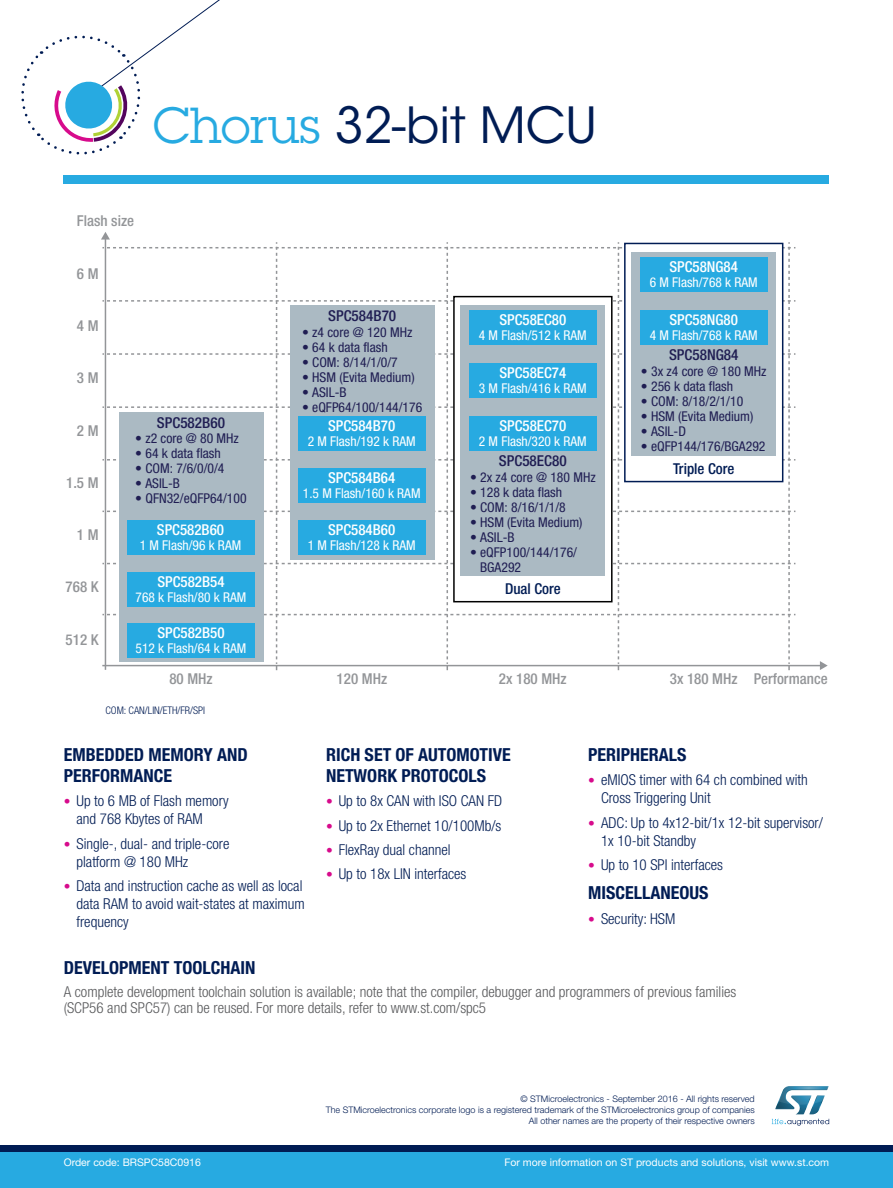
<style>
.page{position:relative;width:893px;height:1188px;background:#fff}
.page>*{position:absolute;margin:0;border:0;box-sizing:border-box;transform-origin:0 0}
.t1{font:49.5px "ITC Avant Garde Std";color:#001c54}
.t2{font:700 condensed 18px/21px "Helvetica Neue LT Std";color:#001c54}
.t3{font:300 condensed 15px/18px "Helvetica Neue LT Std";color:#001c54}
.t4{font:300 condensed 15px/16.5px "Helvetica Neue LT Std";color:#58595b}
.t5{font:500 condensed 15px "Helvetica Neue";color:#fff}
.t6{font:500 condensed 15px "Helvetica Neue LT Std";color:#939598}
.t7{font:500 condensed 15px "Helvetica Neue";color:#201e53}
.t8{font:500 condensed 15px "Helvetica Neue LT Std";color:#001c54}
.t9{font:condensed 13.5px/15px "Helvetica Neue";color:#201e53}
.t10{font:condensed 13.5px "Helvetica Neue";color:#fff}
.t11{font:10.5px "Helvetica Neue LT Std";color:#fff}
.t12{font:300 condensed 10.5px "Helvetica Neue";color:#001c54}
.t13{font:300 9px/11.2px "Helvetica Neue LT Std";color:#001c54;text-align:right}
.s1{font-family:"Lubalin Graph Std";color:#27aae1}
.s2{font-size:13.5px;color:#d70b8c}
</style>
<div class="page">
<div style="left:0;top:1145px;width:893px;height:43px;background:#27aae1"></div>
<div style="left:0;top:1145px;width:893px;height:7px;background:#001c54"></div>
<svg style="left:772px;top:1086px;width:57px;height:40px"></svg>
<svg style="left:21px;top:0;width:199px;height:155px"></svg>
<div style="left:64px;top:175px;width:765px;height:9px;background:#27aae1"></div>
<hr style="left:102px;top:665px;width:719px;height:1px;background:#939598">
<svg style="left:820px;top:661px;width:8px;height:9px"></svg>
<svg style="left:101px;top:232px;width:694px;height:438px"></svg>
<div style="left:119px;top:412px;width:144px;height:249px;background:#abbac3"></div>
<div style="left:127px;top:623px;width:128px;height:34px;background:#27aae1"></div>
<div style="left:127px;top:572px;width:128px;height:34px;background:#27aae1"></div>
<div style="left:127px;top:521px;width:127px;height:34px;background:#27aae1"></div>
<div style="left:625px;top:243px;width:158px;height:239px;background:#fff"></div>
<div style="left:624px;top:243px;width:159px;height:239px;border:2px solid #001c54"></div>
<div style="left:631px;top:252px;width:145px;height:204px;background:#abbac3"></div>
<div style="left:290px;top:305px;width:144px;height:255px;background:#abbac3"></div>
<div style="left:298px;top:521px;width:127px;height:34px;background:#27aae1"></div>
<div style="left:298px;top:469px;width:127px;height:34px;background:#27aae1"></div>
<div style="left:640px;top:257px;width:127px;height:34px;background:#27aae1"></div>
<div style="left:298px;top:416px;width:127px;height:34px;background:#27aae1"></div>
<div style="left:640px;top:310px;width:127px;height:34px;background:#27aae1"></div>
<div style="left:454px;top:297px;width:158px;height:305px;background:#fff"></div>
<div style="left:453px;top:296px;width:160px;height:306px;border:2px solid #000"></div>
<div style="left:461px;top:305px;width:144px;height:271px;background:#abbac3"></div>
<div style="left:469px;top:416px;width:128px;height:34px;background:#27aae1"></div>
<div style="left:469px;top:364px;width:128px;height:34px;background:#27aae1"></div>
<div style="left:469px;top:310px;width:128px;height:34px;background:#27aae1"></div>
<h1 class="t1" style="left:153px;top:95px;width:445px"><span class="s1">Chorus</span> 32-bit MCU</h1>
<p class="t6" style="left:77px;top:212px;width:59px">Flash size</p>
<p class="t6" style="left:77px;top:265px;width:23px">6 M</p>
<p class="t6" style="left:77px;top:317px;width:23px">4 M</p>
<p class="t6" style="left:77px;top:369px;width:23px">3 M</p>
<p class="t7" style="left:328px;top:307px;width:70px">SPC584B70</p>
<p class="t9" style="left:302px;top:325px;width:112px">• z4 core @ 120 MHz</p>
<p class="t9" style="left:302px;top:340px;width:87px">• 64 k data flash</p>
<p class="t9" style="left:302px;top:355px;width:97px">• COM: 8/14/1/0/7</p>
<p class="t9" style="left:302px;top:370px;width:114px">• HSM (Evita Medium)</p>
<p class="t9" style="left:302px;top:385px;width:46px">• ASIL-B</p>
<p class="t9" style="left:302px;top:400px;width:122px">• eQFP64/100/144/176</p>
<p class="t5" style="left:499px;top:311px;width:68px">SPC58EC80</p>
<p class="t10" style="left:479px;top:327px;width:109px">4 M Flash/512 k RAM</p>
<p class="t5" style="left:499px;top:364px;width:68px">SPC58EC74</p>
<p class="t10" style="left:479px;top:381px;width:109px">3 M Flash/416 k RAM</p>
<p class="t6" style="left:77px;top:421px;width:23px">2 M</p>
<p class="t6" style="left:66px;top:474px;width:34px">1.5 M</p>
<p class="t6" style="left:77px;top:526px;width:23px">1 M</p>
<p class="t7" style="left:157px;top:413px;width:70px">SPC582B60</p>
<p class="t9" style="left:135px;top:431px;width:105px">• z2 core @ 80 MHz</p>
<p class="t9" style="left:135px;top:446px;width:87px">• 64 k data flash</p>
<p class="t9" style="left:135px;top:461px;width:91px">• COM: 7/6/0/0/4</p>
<p class="t9" style="left:135px;top:476px;width:46px">• ASIL-B</p>
<p class="t9" style="left:135px;top:491px;width:113px">• QFN32/eQFP64/100</p>
<p class="t5" style="left:157px;top:521px;width:69px">SPC582B60</p>
<p class="t10" style="left:140px;top:538px;width:103px">1 M Flash/96 k RAM</p>
<p class="t5" style="left:328px;top:417px;width:69px">SPC584B70</p>
<p class="t10" style="left:308px;top:433px;width:109px">2 M Flash/192 k RAM</p>
<p class="t5" style="left:328px;top:469px;width:69px">SPC584B64</p>
<p class="t10" style="left:303px;top:485px;width:119px">1.5 M Flash/160 k RAM</p>
<p class="t5" style="left:328px;top:521px;width:69px">SPC584B60</p>
<p class="t10" style="left:308px;top:538px;width:109px">1 M Flash/128 k RAM</p>
<p class="t5" style="left:499px;top:417px;width:68px">SPC58EC70</p>
<p class="t10" style="left:479px;top:433px;width:109px">2 M Flash/320 k RAM</p>
<p class="t7" style="left:499px;top:452px;width:69px">SPC58EC80</p>
<p class="t9" style="left:470px;top:470px;width:127px">• 2x z4 core @ 180 MHz</p>
<p class="t9" style="left:470px;top:485px;width:94px">• 128 k data flash</p>
<p class="t9" style="left:470px;top:500px;width:97px">• COM: 8/16/1/1/8</p>
<p class="t9" style="left:470px;top:515px;width:114px">• HSM (Evita Medium)</p>
<p class="t9" style="left:470px;top:530px;width:46px">• ASIL-B</p>
<p class="t9" style="left:480px;top:545px;width:98px;text-indent:-10px">• eQFP100/144/176/<br>BGA292</p>
<p class="t6" style="left:66px;top:578px;width:34px">768 K</p>
<p class="t5" style="left:157px;top:572px;width:69px">SPC582B54</p>
<p class="t10" style="left:136px;top:589px;width:112px">768 k Flash/80 k RAM</p>
<p class="t8" style="left:505px;top:579px;width:57px">Dual Core</p>
<p class="t6" style="left:66px;top:630px;width:34px">512 K</p>
<p class="t5" style="left:157px;top:623px;width:69px">SPC582B50</p>
<p class="t10" style="left:136px;top:640px;width:112px">512 k Flash/64 k RAM</p>
<p class="t5" style="left:669px;top:258px;width:70px">SPC58NG84</p>
<p class="t10" style="left:650px;top:274px;width:109px">6 M Flash/768 k RAM</p>
<p class="t5" style="left:669px;top:311px;width:70px">SPC58NG80</p>
<p class="t10" style="left:650px;top:327px;width:109px">4 M Flash/768 k RAM</p>
<p class="t7" style="left:669px;top:346px;width:71px">SPC58NG84</p>
<p class="t9" style="left:641px;top:364px;width:127px">• 3x z4 core @ 180 MHz</p>
<p class="t9" style="left:641px;top:379px;width:94px">• 256 k data flash</p>
<p class="t9" style="left:641px;top:394px;width:104px">• COM: 8/18/2/1/10</p>
<p class="t9" style="left:641px;top:409px;width:114px">• HSM (Evita Medium)</p>
<p class="t9" style="left:641px;top:424px;width:47px">• ASIL-D</p>
<p class="t9" style="left:641px;top:439px;width:126px">• eQFP144/176/BGA292</p>
<p class="t8" style="left:673px;top:459px;width:63px">Triple Core</p>
<p class="t6" style="left:169px;top:669px;width:45px">80 MHz</p>
<p class="t6" style="left:337px;top:669px;width:52px">120 MHz</p>
<p class="t6" style="left:499px;top:669px;width:69px">2x 180 MHz</p>
<p class="t6" style="left:670px;top:669px;width:69px">3x 180 MHz</p>
<p class="t12" style="left:105px;top:704px;width:101px">COM: CAN/LIN/ETH/FR/SPI</p>
<p class="t6" style="left:754px;top:669px;width:76px">Performance</p>
<p class="t2" style="left:64px;top:744px;width:185px">EMBEDDED MEMORY AND<br>PERFORMANCE</p>
<p class="t3" style="left:77px;top:792px;width:154px;text-indent:-13px"><span class="s2">•</span> Up to 6 MB of Flash memory and 768 Kbytes of RAM</p>
<p class="t3" style="left:77px;top:834px;width:154px;text-indent:-13px"><span class="s2">•</span> Single-, dual- and triple-core platform @ 180 MHz</p>
<p class="t3" style="left:77px;top:876px;width:230px;text-indent:-13px"><span class="s2">•</span> Data and instruction cache as well as local data RAM to avoid wait-states at maximum frequency</p>
<p class="t2" style="left:326px;top:744px;width:186px">RICH SET OF AUTOMOTIVE<br>NETWORK PROTOCOLS</p>
<p class="t3" style="left:326px;top:792px;width:178px"><span class="s2">•</span> Up to 8x CAN with ISO CAN FD</p>
<p class="t3" style="left:326px;top:816px;width:177px"><span class="s2">•</span> Up to 2x Ethernet 10/100Mb/s</p>
<p class="t3" style="left:326px;top:840px;width:126px"><span class="s2">•</span> FlexRay dual channel</p>
<p class="t3" style="left:326px;top:865px;width:142px"><span class="s2">•</span> Up to 18x LIN interfaces</p>
<p class="t2" style="left:588px;top:744px;width:100px">PERIPHERALS</p>
<p class="t3" style="left:601px;top:771px;width:208px;text-indent:-13px"><span class="s2">•</span> eMIOS timer with 64 ch combined with<br>Cross Triggering Unit</p>
<p class="t3" style="left:601px;top:813px;width:223px;text-indent:-13px"><span class="s2">•</span> ADC: Up to 4x12-bit/1x 12-bit supervisor/<br>1x 10-bit Standby</p>
<p class="t3" style="left:588px;top:855px;width:136px"><span class="s2">•</span> Up to 10 SPI interfaces</p>
<p class="t2" style="left:588px;top:882px;width:122px">MISCELLANEOUS</p>
<p class="t3" style="left:588px;top:909px;width:89px"><span class="s2">•</span> Security: HSM</p>
<p class="t2" style="left:64px;top:957px;width:193px">DEVELOPMENT TOOLCHAIN</p>
<p class="t4" style="left:64px;top:983px;width:674px">A complete development toolchain solution is available; note that the compiler, debugger and programmers of previous families (SCP56 and SPC57) can be reused. For more details, refer to www.st.com/spc5</p>
<p class="t13" style="left:326px;top:1093px;width:431px">© STMicroelectronics - September 2016 - All rights reserved<br>The STMicroelectronics corporate logo is a registered trademark of the STMicroelectronics group of companies<br>All other names are the property of their respective owners</p>
<p class="t11" style="left:64px;top:1156px;width:139px">Order code: BRSPC58C0916</p>
<p class="t11" style="left:504px;top:1156px;width:326px">For more information on ST products and solutions, visit www.st.com</p>
</div>
